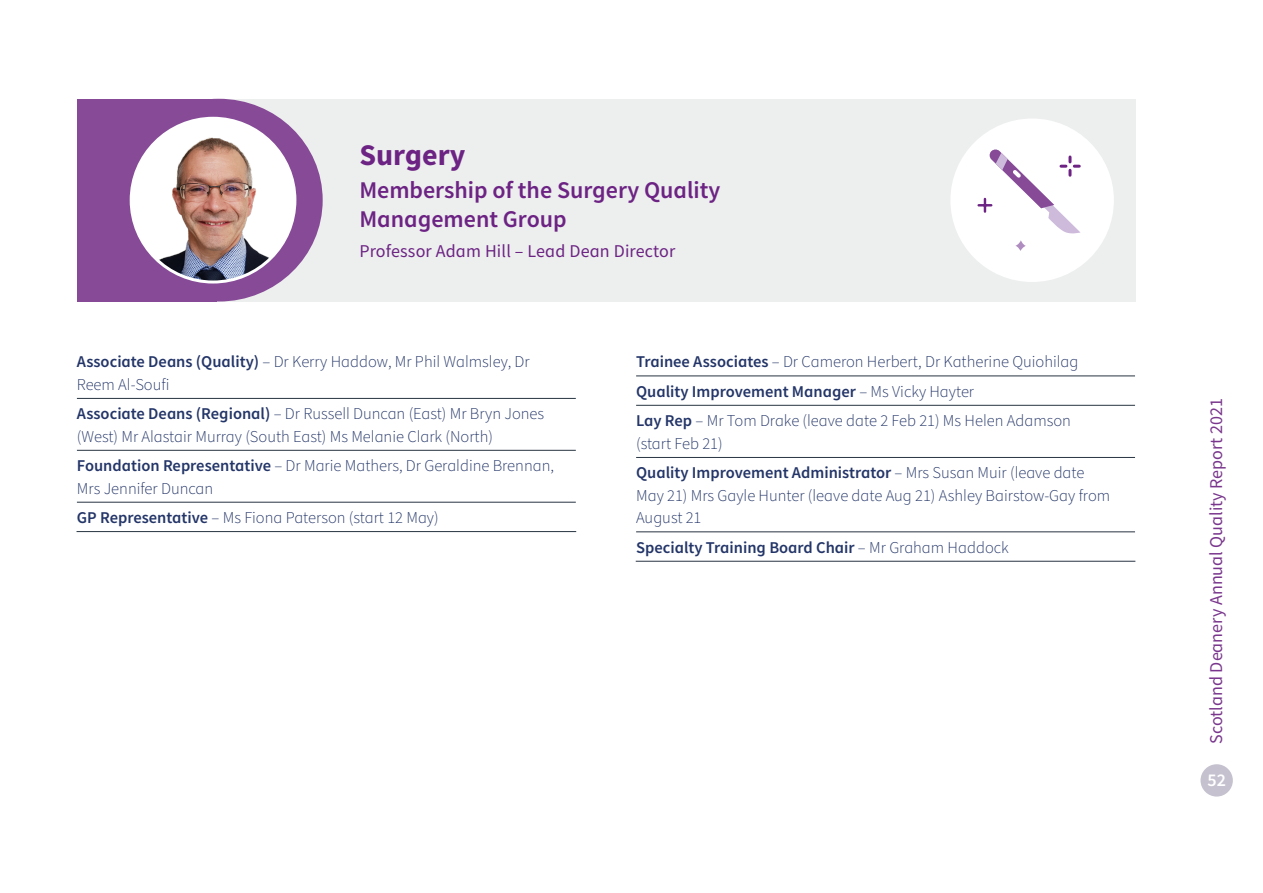
<style>
.page{position:relative;width:1263px;height:893px;background:#fff}
.page>*{position:absolute;margin:0;border:0;box-sizing:border-box;transform-origin:0 0}
.t1{font:700 30px "Source Sans Pro";color:#6c2383}
.t2{font:600 24px/28.5px "Source Sans Pro";color:#6c2383}
.t3{font:18px "Source Sans Pro";color:#79368c}
.t4{font:18px "Source Sans Pro";letter-spacing:.01em;color:#6c2383}
.t5{font:600 18px "Source Sans Pro";color:#fff}
.t6{font:300 16.5px/22.5px "Source Sans Pro";color:#233568}
.t7{font:600 16.5px "Source Sans Pro";color:#233568}
.s1{font-weight:600}
.s2{font-weight:300}
</style>
<div class="page">
<div style="left:1200px;top:764px;width:33px;height:33px;background:#c5c1cf;border-radius:50%"></div>
<div style="left:77px;top:99px;width:1058px;height:203px;background:#edeeee"></div>
<div style="left:115px;top:99px;width:208px;height:203px;background:#864a97;border-radius:50%"></div>
<div style="left:77px;top:99px;width:140px;height:203px;background:#864a97"></div>
<div style="left:131px;top:118px;width:164px;height:164px;background:#fff;border-radius:50%"></div>
<img style="left:147px;top:118px;width:148px;height:164px">
<hr style="left:77px;top:398px;width:499px;height:1px;background:#283442">
<hr style="left:77px;top:450px;width:499px;height:1px;background:#283442">
<hr style="left:77px;top:502px;width:499px;height:1px;background:#283442">
<hr style="left:77px;top:531px;width:499px;height:1px;background:#283442">
<hr style="left:636px;top:376px;width:499px;height:1px;background:#283442">
<hr style="left:636px;top:405px;width:499px;height:1px;background:#283442">
<hr style="left:636px;top:457px;width:499px;height:1px;background:#283442">
<hr style="left:636px;top:532px;width:499px;height:1px;background:#283442">
<hr style="left:636px;top:561px;width:499px;height:1px;background:#283442">
<div style="left:950px;top:119px;width:164px;height:163px;background:#fff;border-radius:50%"></div>
<svg style="left:1015px;top:240px;width:11px;height:11px"></svg>
<svg style="left:979px;top:149px;width:101px;height:85px"></svg>
<h1 class="t1" style="left:359px;top:135px;width:108px">Surgery</h1>
<h2 class="t2" style="left:359px;top:176px;width:363px">Membership of the Surgery Quality<br>Management Group</h2>
<p class="t4" style="left:359px;top:239px;width:318px">Professor Adam Hill – Lead Dean Director</p>
<p class="t6" style="left:77px;top:351px;width:454px"><span class="s1">Associate Deans (Quality)</span> – Dr Kerry Haddow, Mr Phil Walmsley, Dr<br>Reem Al-Soufi</p>
<p class="t6" style="left:77px;top:403px;width:469px"><span class="s1">Associate Deans (Regional)</span> – Dr Russell Duncan (East) Mr Bryn Jones (West) Mr Alastair Murray (South East) Ms Melanie Clark (North)</p>
<p class="t6" style="left:77px;top:455px;width:479px"><span class="s1">Foundation Representative</span> – Dr Marie Mathers, Dr Geraldine Brennan,<br>Mrs Jennifer Duncan</p>
<p class="t6" style="left:77px;top:507px;width:363px"><span class="s1">GP Representative</span> – Ms Fiona Paterson (start 12 May)</p>
<p class="t6" style="left:636px;top:348px;width:444px;line-height:29.5px"><span class="s1">Trainee Associates</span> – Dr Cameron Herbert, Dr Katherine Quiohilag<br><span class="s1">Quality Improvement Manager</span> – Ms Vicky Hayter<br><span class="s1">Lay Rep</span> – Mr Tom Drake (leave date 2 Feb 21) Ms Helen Adamson</p>
<p class="t6" style="left:636px;top:429px;width:450px;line-height:29.4px">(start Feb 21)<br><span class="s1">Quality Improvement Administrator</span> – Mrs Susan Muir (leave date</p>
<p class="t6" style="left:636px;top:485px;width:476px">May 21) Mrs Gayle Hunter (leave date Aug 21) Ashley Bairstow-Gay from<br>August 21</p>
<p class="t7" style="left:636px;top:536px;width:374px">Specialty Training Board Chair <span class="s2">– Mr Graham Haddock</span></p>
<p class="t3" style="left:1205px;top:743px;width:347px;rotate:-90deg">Scotland Deanery Annual Quality Report 2021</p>
<p class="t5" style="left:1207px;top:768px;width:20px">52</p>
</div>
